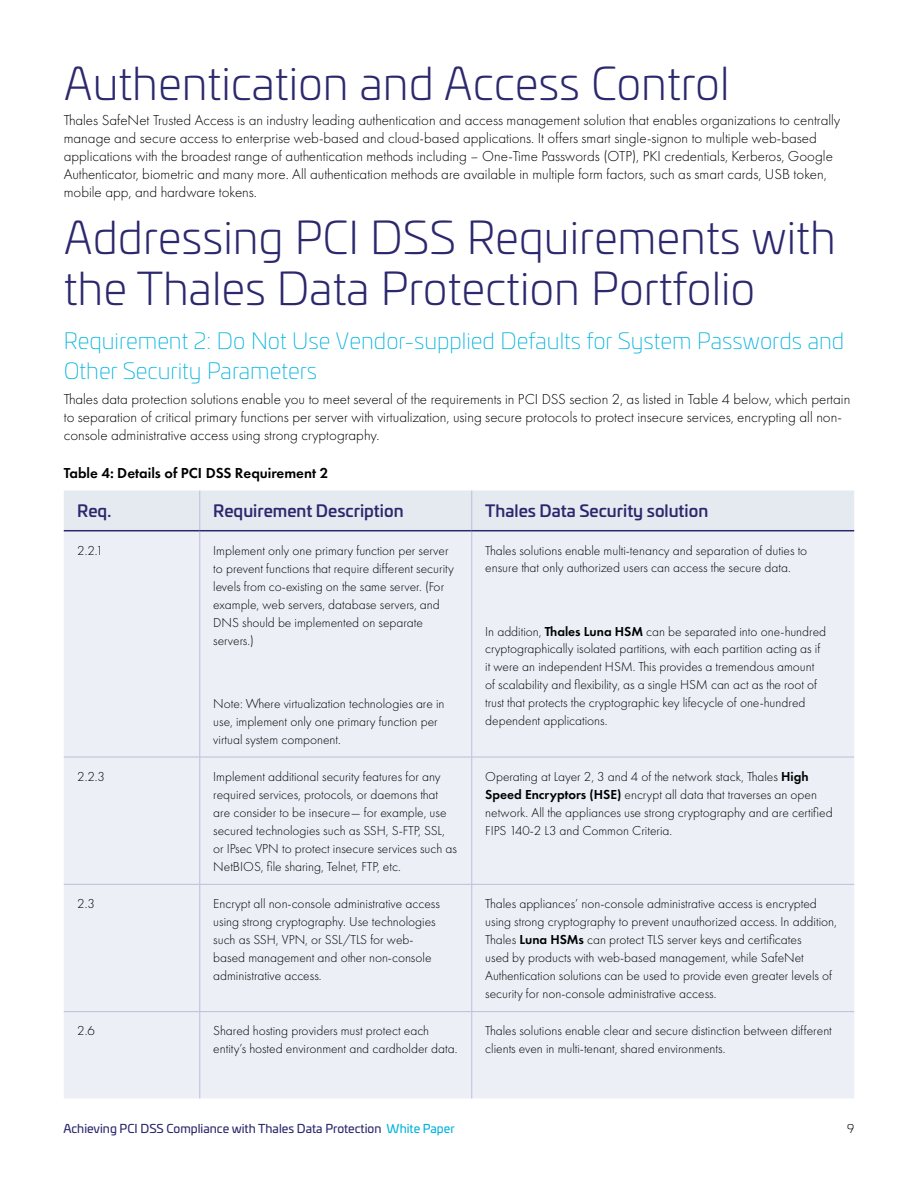
<style>
.page{position:relative;width:918px;height:1188px;background:#fff}
.page>*{position:absolute;margin:0;border:0;box-sizing:border-box;transform-origin:0 0}
.t1{font:300 45px/51px "Univia Pro";color:#2c286d}
.t2{font:200 22.5px/30px "Univia Pro";color:#00b4dd}
.t3{font:500 16.5px "Univia Pro";color:#2c286d}
.t4{font:300 15px/18px "Futura PT";color:#000}
.t5{font:600 15px "Futura PT";color:#000}
.t6{font:300 13.5px/18px "Futura PT";color:#000}
.t7{font:12px "Univia Pro";color:#2c286d}
.t8{font:300 12px "Univia Pro";color:#000}
.s1{font-weight:600}
.s2{color:#00b4dd}
</style>
<div class="page">
<div style="left:64px;top:491px;width:790px;height:39px;background:#e5eaf1"></div>
<div style="left:64px;top:531px;width:136px;height:567px;background:#eceff5"></div>
<div style="left:201px;top:531px;width:653px;height:567px;background:#ecf0f6"></div>
<hr style="left:472px;top:531px;width:1px;height:226px;background:#c0bcd8">
<hr style="left:472px;top:885px;width:1px;height:126px;background:#c0bcd8">
<hr style="left:200px;top:1011px;width:272px;height:1px;background:#c0bcd8">
<hr style="left:472px;top:1011px;width:382px;height:1px;background:#c0bcd8">
<hr style="left:472px;top:1012px;width:1px;height:86px;background:#c0bcd8">
<hr style="left:472px;top:491px;width:1px;height:39px;background:#c0bcd8">
<hr style="left:472px;top:757px;width:382px;height:1px;background:#c0bcd8">
<hr style="left:200px;top:757px;width:272px;height:1px;background:#c0bcd8">
<hr style="left:472px;top:757px;width:1px;height:127px;background:#c0bcd8">
<hr style="left:200px;top:884px;width:272px;height:1px;background:#c0bcd8">
<hr style="left:472px;top:884px;width:382px;height:1px;background:#c0bcd8">
<hr style="left:64px;top:1011px;width:136px;height:1px;background:#c0bcd8">
<hr style="left:64px;top:884px;width:136px;height:1px;background:#c0bcd8">
<hr style="left:64px;top:757px;width:136px;height:1px;background:#c0bcd8">
<hr style="left:200px;top:530px;width:272px;height:1px;background:#2c286d">
<hr style="left:472px;top:530px;width:382px;height:1px;background:#2c286d">
<hr style="left:200px;top:531px;width:1px;height:226px;background:#c0bcd8">
<hr style="left:200px;top:757px;width:1px;height:127px;background:#c0bcd8">
<hr style="left:200px;top:885px;width:1px;height:126px;background:#c0bcd8">
<hr style="left:200px;top:1012px;width:1px;height:86px;background:#c0bcd8">
<hr style="left:200px;top:491px;width:1px;height:39px;background:#c0bcd8">
<hr style="left:64px;top:530px;width:136px;height:1px;background:#2c286d">
<h1 class="t1" style="left:64px;top:56px;width:667px">Authentication and Access Control</h1>
<p class="t4" style="left:64px;top:111px;width:778px">Thales SafeNet Trusted Access is an industry leading authentication and access management solution that enables organizations to centrally manage and secure access to enterprise web-based and cloud-based applications. It offers smart single-signon to multiple web-based applications with the broadest range of authentication methods including – One-Time Passwords (OTP), PKI credentials, Kerberos, Google Authenticator, biometric and many more. All authentication methods are available in multiple form factors, such as smart cards, USB token, mobile app, and hardware tokens.</p>
<h1 class="t1" style="left:64px;top:210px;width:774px">Addressing PCI DSS Requirements with the Thales Data Protection Portfolio</h1>
<h2 class="t2" style="left:64px;top:325px;width:782px">Requirement 2: Do Not Use Vendor-supplied Defaults for System Passwords and<br>Other Security Parameters</h2>
<p class="t4" style="left:64px;top:390px;width:788px">Thales data protection solutions enable you to meet several of the requirements in PCI DSS section 2, as listed in Table 4 below, which pertain to separation of critical primary functions per server with virtualization, using secure protocols to protect insecure services, encrypting all non&shy;console administrative access using strong cryptography.</p>
<p class="t5" style="left:64px;top:463px;width:266px">Table 4: Details of PCI DSS Requirement 2</p>
<p class="t3" style="left:77px;top:498px;width:35px">Req.</p>
<p class="t3" style="left:213px;top:498px;width:192px">Requirement Description</p>
<p class="t3" style="left:485px;top:498px;width:224px">Thales Data Security solution</p>
<p class="t6" style="left:77px;top:541px;width:28px">2.2.1</p>
<p class="t6" style="left:213px;top:541px;width:242px">Implement only one primary function per server to prevent functions that require different security levels from co-existing on the same server. (For example, web servers, database servers, and DNS should be implemented on separate servers.)</p>
<p class="t6" style="left:485px;top:541px;width:324px">Thales solutions enable multi-tenancy and separation of duties to ensure that only authorized users can access the secure data.</p>
<p class="t6" style="left:485px;top:622px;width:342px">In addition, <span class="s1">Thales Luna HSM</span> can be separated into one-hundred cryptographically isolated partitions, with each partition acting as if it were an independent HSM. This provides a tremendous amount of scalability and flexibility, as a single HSM can act as the root of trust that protects the cryptographic key lifecycle of one-hundred dependent applications.</p>
<p class="t6" style="left:213px;top:694px;width:233px">Note: Where virtualization technologies are in use, implement only one primary function per virtual system component.</p>
<p class="t6" style="left:77px;top:767px;width:29px">2.2.3</p>
<p class="t6" style="left:213px;top:767px;width:245px">Implement additional security features for any required services, protocols, or daemons that are consider to be insecure— for example, use secured technologies such as SSH, S-FTP, SSL, or IPsec VPN to protect insecure services such as NetBIOS, file sharing, Telnet, FTP, etc.</p>
<p class="t6" style="left:485px;top:767px;width:349px">Operating at Layer 2, 3 and 4 of the network stack, Thales <span class="s1">High Speed Encryptors (HSE)</span> encrypt all data that traverses an open network. All the appliances use strong cryptography and are certified FIPS 140-2 L3 and Common Criteria.</p>
<p class="t6" style="left:77px;top:895px;width:19px">2.3</p>
<p class="t6" style="left:213px;top:895px;width:228px">Encrypt all non-console administrative access using strong cryptography. Use technologies such as SSH, VPN, or SSL/TLS for web&shy;based management and other non-console administrative access.</p>
<p class="t6" style="left:485px;top:895px;width:353px">Thales appliances’ non-console administrative access is encrypted using strong cryptography to prevent unauthorized access. In addition, Thales <span class="s1">Luna HSMs</span> can protect TLS server keys and certificates<br>used by products with web-based management, while SafeNet Authentication solutions can be used to provide even greater levels of security for non-console administrative access.</p>
<p class="t6" style="left:77px;top:1022px;width:19px">2.6</p>
<p class="t6" style="left:213px;top:1022px;width:246px">Shared hosting providers must protect each entity’s hosted environment and cardholder data.</p>
<p class="t6" style="left:485px;top:1022px;width:348px">Thales solutions enable clear and secure distinction between different clients even in multi-tenant, shared environments.</p>
<p class="t7" style="left:63px;top:1120px;width:393px">Achieving PCI DSS Compliance with Thales Data Protection <span class="s2">White Paper</span></p>
<p class="t8" style="left:847px;top:1120px;width:9px">9</p>
</div>
